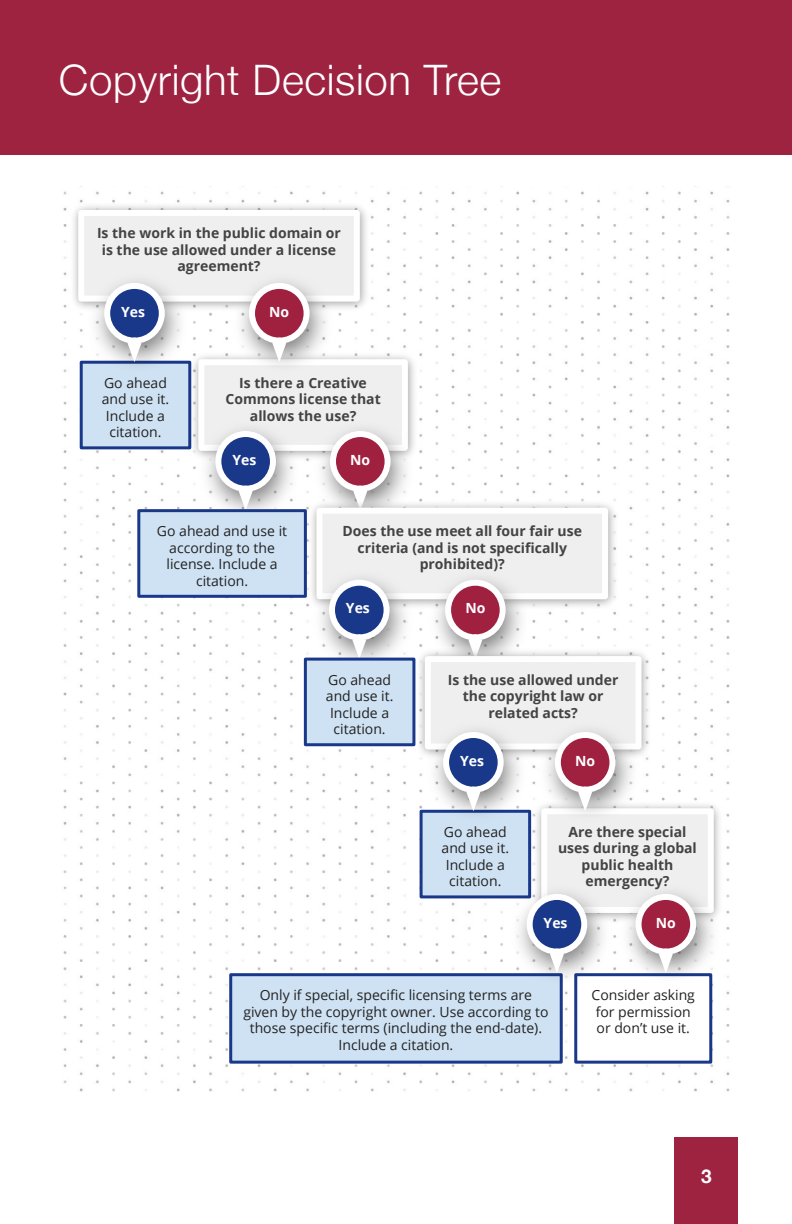
<style>
.page{position:relative;width:792px;height:1224px;background:#fff}
.page>*{position:absolute;margin:0;border:0;box-sizing:border-box;transform-origin:0 0}
.Heading{font:300 42px "Helvetica Neue";letter-spacing:.015em;color:#fff}
.Body_text{font:700 19px "Helvetica Neue";color:#fff}
.t1{font:14px/16.6px "Open Sans";color:#222;text-align:center}
.t2{font:700 14px/16.6px "Open Sans";color:#434343;text-align:center}
.t3{font:700 14px "Open Sans";color:#fff}
</style>
<div class="page">
<div style="left:0;top:0;width:792px;height:154px;background:#9e2341"></div>
<img style="left:63px;top:186px;width:667px;height:906px">
<img style="left:65px;top:198px;width:309px;height:118px">
<div style="left:81px;top:213px;width:276px;height:86px;background:#efefef"></div>
<div style="left:78px;top:210px;width:282px;height:92px;border:6px solid #fff"></div>
<img style="left:186px;top:347px;width:236px;height:119px">
<div style="left:201px;top:362px;width:204px;height:86px;background:#efefef"></div>
<div style="left:198px;top:359px;width:210px;height:92px;border:6px solid #fff"></div>
<div style="left:231px;top:975px;width:330px;height:87px;background:#cfe2f3"></div>
<div style="left:229px;top:973px;width:334px;height:91px;border:3px solid #193889"></div>
<div style="left:576px;top:975px;width:135px;height:87px;background:#fff"></div>
<div style="left:574px;top:973px;width:138px;height:91px;border:3px solid #193889"></div>
<img style="left:224px;top:294px;width:119px;height:72px">
<svg style="left:246px;top:281px;width:67px;height:85px"></svg>
<img style="left:190px;top:412px;width:115px;height:97px">
<svg style="left:212px;top:428px;width:67px;height:81px"></svg>
<img style="left:305px;top:412px;width:119px;height:83px">
<svg style="left:327px;top:428px;width:67px;height:67px"></svg>
<div style="left:81px;top:362px;width:109px;height:86px;background:#cfe2f3"></div>
<div style="left:80px;top:361px;width:111px;height:88px;border:3px solid #193889"></div>
<div style="left:139px;top:511px;width:166px;height:85px;background:#cfe2f3"></div>
<div style="left:137px;top:509px;width:170px;height:89px;border:3px solid #193889"></div>
<img style="left:304px;top:495px;width:318px;height:119px">
<div style="left:319px;top:511px;width:286px;height:85px;background:#efefef"></div>
<div style="left:316px;top:508px;width:292px;height:91px;border:6px solid #fff"></div>
<img style="left:304px;top:560px;width:116px;height:98px">
<svg style="left:326px;top:577px;width:67px;height:81px"></svg>
<img style="left:420px;top:591px;width:119px;height:53px">
<svg style="left:442px;top:578px;width:67px;height:66px"></svg>
<div style="left:305px;top:659px;width:109px;height:86px;background:#cfe2f3"></div>
<div style="left:304px;top:658px;width:111px;height:88px;border:3px solid #193889"></div>
<img style="left:412px;top:644px;width:244px;height:120px">
<div style="left:428px;top:659px;width:211px;height:88px;background:#efefef"></div>
<div style="left:425px;top:656px;width:217px;height:94px;border:6px solid #fff"></div>
<div style="left:421px;top:811px;width:109px;height:86px;background:#cfe2f3"></div>
<div style="left:420px;top:810px;width:111px;height:88px;border:3px solid #193889"></div>
<img style="left:528px;top:796px;width:200px;height:78px">
<div style="left:544px;top:811px;width:167px;height:99px;background:#efefef"></div>
<div style="left:541px;top:808px;width:173px;height:105px;border:6px solid #fff"></div>
<img style="left:418px;top:713px;width:111px;height:119px">
<svg style="left:440px;top:729px;width:67px;height:87px"></svg>
<img style="left:529px;top:713px;width:119px;height:119px">
<svg style="left:552px;top:729px;width:66px;height:87px"></svg>
<img style="left:501px;top:874px;width:109px;height:120px">
<svg style="left:524px;top:891px;width:66px;height:87px"></svg>
<img style="left:610px;top:874px;width:119px;height:120px">
<svg style="left:633px;top:891px;width:66px;height:87px"></svg>
<img style="left:79px;top:263px;width:119px;height:120px">
<svg style="left:101px;top:280px;width:67px;height:87px"></svg>
<div style="left:675px;top:1138px;width:63px;height:86px;background:#9e2341"></div>
<p class="Heading" style="left:59px;top:46px;width:444px">Copyright Decision Tree</p>
<p class="t2" style="left:97px;top:225px;width:246px">Is the work in the public domain or is the use allowed under a license agreement?</p>
<p class="t3" style="left:121px;top:302px;width:25px">Yes</p>
<p class="t1" style="left:102px;top:374px;width:69px">Go ahead and use it.<br>Include a citation.</p>
<p class="t3" style="left:269px;top:302px;width:22px">No</p>
<p class="t2" style="left:225px;top:374px;width:157px">Is there a Creative<br>Commons license that allows the use?</p>
<p class="t3" style="left:232px;top:450px;width:25px">Yes</p>
<p class="t3" style="left:350px;top:450px;width:22px">No</p>
<p class="t1" style="left:157px;top:522px;width:132px">Go ahead and use it according to the license. Include a citation.</p>
<p class="t2" style="left:343px;top:522px;width:241px">Does the use meet all four fair use criteria (and is not specifically prohibited)?</p>
<p class="t3" style="left:346px;top:598px;width:25px">Yes</p>
<p class="t3" style="left:465px;top:598px;width:22px">No</p>
<p class="t1" style="left:326px;top:671px;width:69px">Go ahead and use it.<br>Include a citation.</p>
<p class="t2" style="left:448px;top:671px;width:172px">Is the use allowed under the copyright law or related acts?</p>
<p class="t3" style="left:460px;top:751px;width:25px">Yes</p>
<p class="t3" style="left:575px;top:751px;width:22px">No</p>
<p class="t1" style="left:442px;top:823px;width:69px">Go ahead and use it.<br>Include a citation.</p>
<p class="t2" style="left:558px;top:823px;width:140px">Are there special uses during a global public health emergency?</p>
<p class="t3" style="left:544px;top:913px;width:25px">Yes</p>
<p class="t3" style="left:656px;top:913px;width:22px">No</p>
<p class="t1" style="left:243px;top:986px;width:307px">Only if special, specific licensing terms are given by the copyright owner. Use according to those specific terms (including the end-date).<br>Include a citation.</p>
<p class="t1" style="left:592px;top:986px;width:105px;text-align:left">Consider asking for permission or don’t use it.</p>
<p class="Body_text" style="left:701px;top:1161px;width:12px">3</p>
</div>
